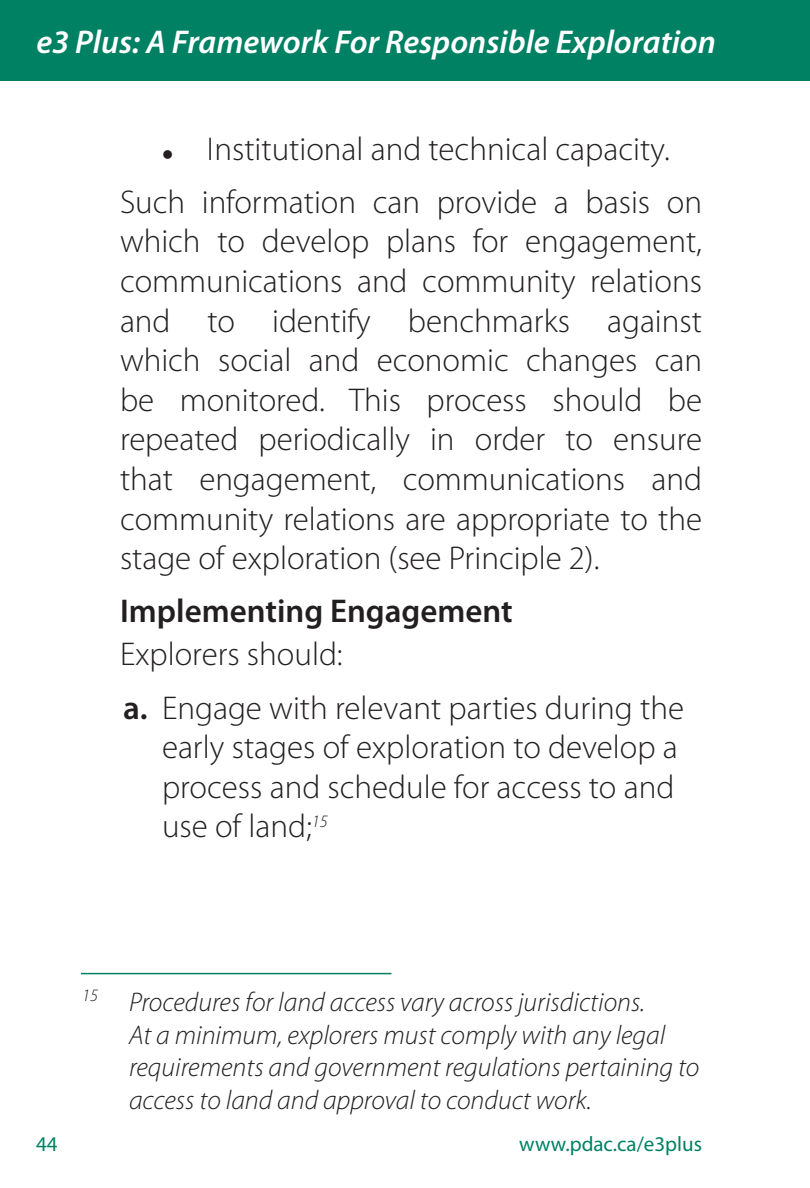
<style>
.page{position:relative;width:810px;height:1188px;background:#fff}
.page>*{position:absolute;margin:0;border:0;box-sizing:border-box;transform-origin:0 0}
.t1{font:300 33px/39.6px "Myriad Pro";color:#231f20}
.t2{font:italic 600 33px "Myriad Pro";color:#fff}
.t3{font:600 33px "Myriad Pro";color:#231f20}
.t4{font:italic 300 27px/32.4px "Myriad Pro";color:#231f20}
.t5{font:21px "Myriad Pro";color:#008164}
.s1{font-weight:600}
</style>
<div class="page">
<hr style="left:81px;top:973px;width:311px;height:1px;background:#008164">
<div style="left:0;top:0;width:810px;height:81px;background:#008164"></div>
<p class="t2" style="left:36px;top:24px;width:681px">e3 Plus: A Framework For Responsible Exploration</p>
<p class="t1" style="left:120px;top:123px;width:584px;line-height:53.1px;text-indent:87px">Institutional and technical capacity.<br>Such information can provide a basis on</p>
<p class="t1" style="left:120px;top:222px;width:584px;text-align:justify">which to develop plans for engagement, communications and community relations and to identify benchmarks against which social and economic changes can be monitored. This process should be repeated periodically in order to ensure that engagement, communications and community relations are appropriate to the stage of exploration (see Principle 2).</p>
<p class="t3" style="left:120px;top:593px;width:394px">Implementing Engagement</p>
<p class="t1" style="left:120px;top:628px;width:566px;line-height:53.1px">Explorers should:<br><span class="s1">a.</span> Engage with relevant parties during the</p>
<p class="t1" style="left:162px;top:728px;width:517px;text-align:justify">early stages of exploration to develop a process and schedule for access to and use of land;<sup>15</sup></p>
<p class="t4" style="left:129px;top:987px;width:572px;text-indent:-47px"><sup>15</sup> Procedures for land access vary across jurisdictions.<br>At a minimum, explorers must comply with any legal requirements and government regulations pertaining to access to land and approval to conduct work.</p>
<p class="t5" style="left:36px;top:1133px;width:23px">44</p>
<p class="t5" style="left:519px;top:1133px;width:184px">www.pdac.ca/e3plus</p>
</div>
